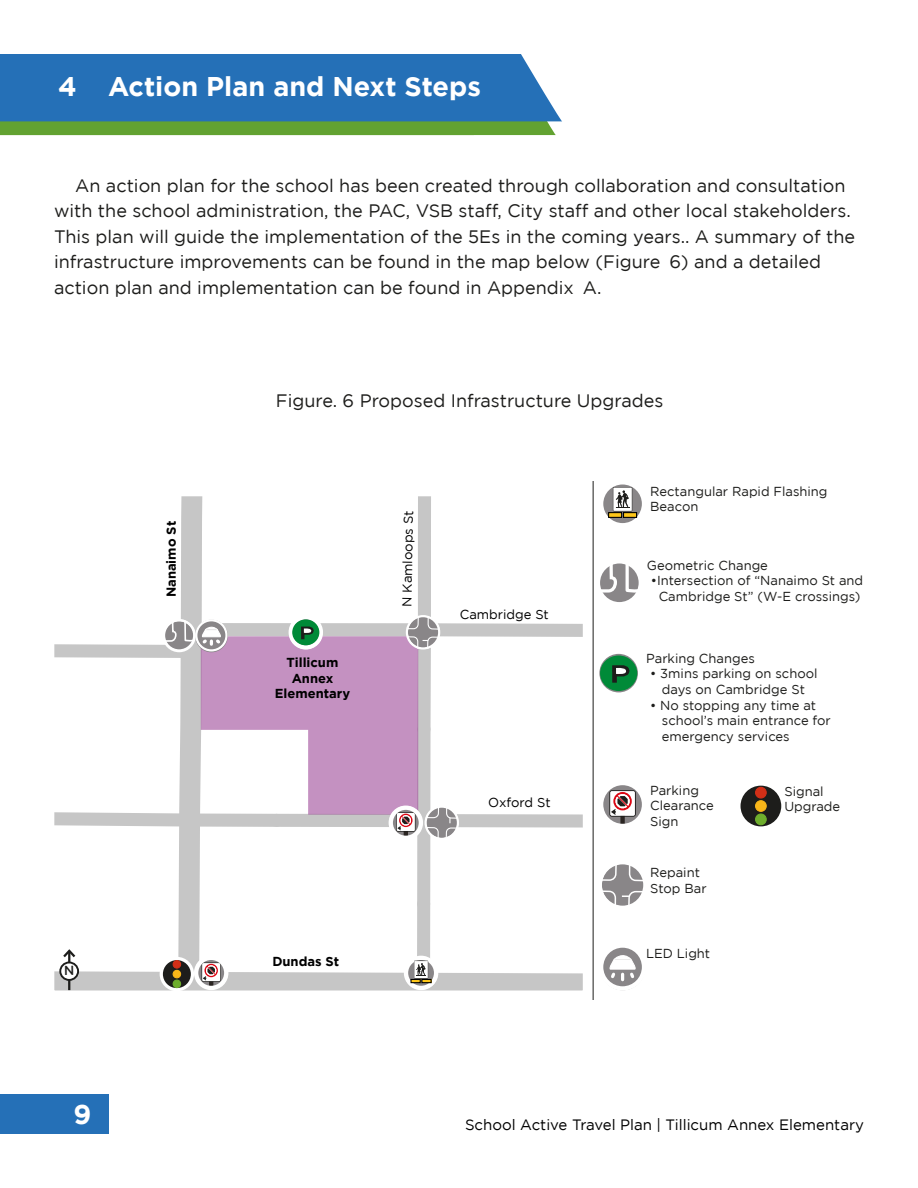
<style>
.page{position:relative;width:918px;height:1188px;background:#fff}
.page>*{position:absolute;margin:0;border:0;box-sizing:border-box;transform-origin:0 0}
.t1{font:700 27px "Gotham";color:#fff}
._12_pt_text{font:18px/25.5px "Gotham";color:#1d1d1b}
.t2{font:15px "Gotham";color:#000}
.t3{font:13.05px/15.6px "Gotham";color:#1d1d1b}
.t4{font:700 13.05px/15.6px "Gotham";color:#000;text-align:center}
.t5{font:13.05px "Gotham";color:#000}
</style>
<div class="page">
<div style="left:0;top:1094px;width:108px;height:40px;background:#2570b7"></div>
<svg style="left:0;top:54px;width:562px;height:81px;background:#367da3"></svg>
<hr style="left:593px;top:482px;width:1px;height:517px;background:#1d1d1b">
<svg style="left:602px;top:864px;width:42px;height:42px"></svg>
<svg style="left:597px;top:652px;width:44px;height:43px"></svg>
<div style="left:595px;top:650px;width:47px;height:47px;border:4px solid #fff;border-radius:50%"></div>
<div style="left:600px;top:655px;width:37px;height:36px;background:#008a38;border-radius:50%"></div>
<svg style="left:612px;top:665px;width:18px;height:18px"></svg>
<svg style="left:178px;top:916px;width:253px;height:32px"></svg>
<svg style="left:600px;top:945px;width:45px;height:45px"></svg>
<div style="left:599px;top:943px;width:47px;height:48px;border:4px solid #fff;border-radius:50%"></div>
<svg style="left:608px;top:951px;width:29px;height:30px"></svg>
<svg style="left:603px;top:484px;width:39px;height:39px"></svg>
<hr style="left:609px;top:513px;width:13px;height:4px;background:#fdc619">
<div style="left:608px;top:512px;width:14px;height:6px;border:1px solid #000"></div>
<hr style="left:624px;top:513px;width:13px;height:4px;background:#fdc619">
<div style="left:623px;top:512px;width:14px;height:6px;border:1px solid #000"></div>
<svg style="left:601px;top:783px;width:43px;height:43px"></svg>
<div style="left:620px;top:814px;width:5px;height:12px;background:#2a2522"></div>
<svg style="left:609px;top:790px;width:27px;height:27px"></svg>
<div style="left:599px;top:781px;width:47px;height:47px;border:4px solid #fff;border-radius:50%"></div>
<svg style="left:597px;top:562px;width:44px;height:43px"></svg>
<svg style="left:601px;top:564px;width:37px;height:30px"></svg>
<div style="left:596px;top:559px;width:47px;height:47px;border:4px solid #fff;border-radius:50%"></div>
<svg style="left:55px;top:496px;width:528px;height:420px"></svg>
<div style="left:163px;top:619px;width:32px;height:33px;border:2px solid #fff;border-radius:50%"></div>
<svg style="left:739px;top:784px;width:44px;height:44px"></svg>
<div style="left:737px;top:782px;width:48px;height:48px;border:3px solid #fff;border-radius:50%"></div>
<div style="left:756px;top:801px;width:10px;height:10px;background:#f9b619;border-radius:50%"></div>
<div style="left:755px;top:800px;width:12px;height:12px;border:1px solid #f9b619;border-radius:50%"></div>
<div style="left:756px;top:814px;width:10px;height:11px;background:#6eae2d;border-radius:50%"></div>
<div style="left:755px;top:814px;width:12px;height:11px;border:1px solid #6eae2d;border-radius:50%"></div>
<div style="left:756px;top:787px;width:10px;height:11px;background:#d22f17;border-radius:50%"></div>
<div style="left:755px;top:787px;width:12px;height:12px;border:1px solid #d22f17;border-radius:50%"></div>
<svg style="left:55px;top:948px;width:528px;height:43px"></svg>
<p class="t1" style="left:58px;top:71px;width:424px">4 Action Plan and Next Steps</p>
<p class="_12_pt_text" style="left:54px;top:172px;width:803px;text-indent:21px">An action plan for the school has been created through collaboration and consultation with the school administration, the PAC, VSB staff, City staff and other local stakeholders.<br>This plan will guide the implementation of the 5Es in the coming years.. A summary of the infrastructure improvements can be found in the map below (Figure 6) and a detailed action plan and implementation can be found in Appendix A.</p>
<p class="t4" style="left:163px;top:597px;width:78px;rotate:-90deg">Nanaimo St</p>
<h1 class="t1" style="left:74px;top:1099px;width:19px">9</h1>
<p class="_12_pt_text" style="left:276px;top:387px;width:389px">Figure. 6 Proposed Infrastructure Upgrades</p>
<p class="t4" style="left:275px;top:655px;width:77px">Tillicum<br>Annex<br>Elementary</p>
<p class="t5" style="left:400px;top:607px;width:97px;rotate:-89deg">N Kamloops St</p>
<p class="t5" style="left:460px;top:607px;width:91px">Cambridge St</p>
<p class="t5" style="left:488px;top:795px;width:64px">Oxford St</p>
<p class="t4" style="left:272px;top:954px;width:68px">Dundas St</p>
<p class="t3" style="left:650px;top:483px;width:179px">Rectangular Rapid Flashing<br>Beacon</p>
<p class="t3" style="left:647px;top:557px;width:123px">Geometric Change</p>
<p class="t3" style="left:651px;top:573px;width:214px;text-align:center">•Intersection of “Nanaimo St and<br>Cambridge St” (W-E crossings)</p>
<p class="t3" style="left:646px;top:650px;width:110px">Parking Changes</p>
<p class="t3" style="left:650px;top:666px;width:169px;text-align:center">• 3mins parking on school days on Cambridge St</p>
<p class="t3" style="left:662px;top:697px;width:171px;text-indent:-12px">• No stopping any time at school’s main entrance for emergency services</p>
<p class="t3" style="left:650px;top:782px;width:65px">Parking<br>Clearance<br>Sign</p>
<p class="t3" style="left:784px;top:783px;width:57px">Signal<br>Upgrade</p>
<p class="t3" style="left:650px;top:865px;width:58px">Repaint<br>Stop Bar</p>
<p class="t3" style="left:646px;top:946px;width:66px">LED Light</p>
<p class="t2" style="left:465px;top:1116px;width:400px">School Active Travel Plan | Tillicum Annex Elementary</p>
</div>
